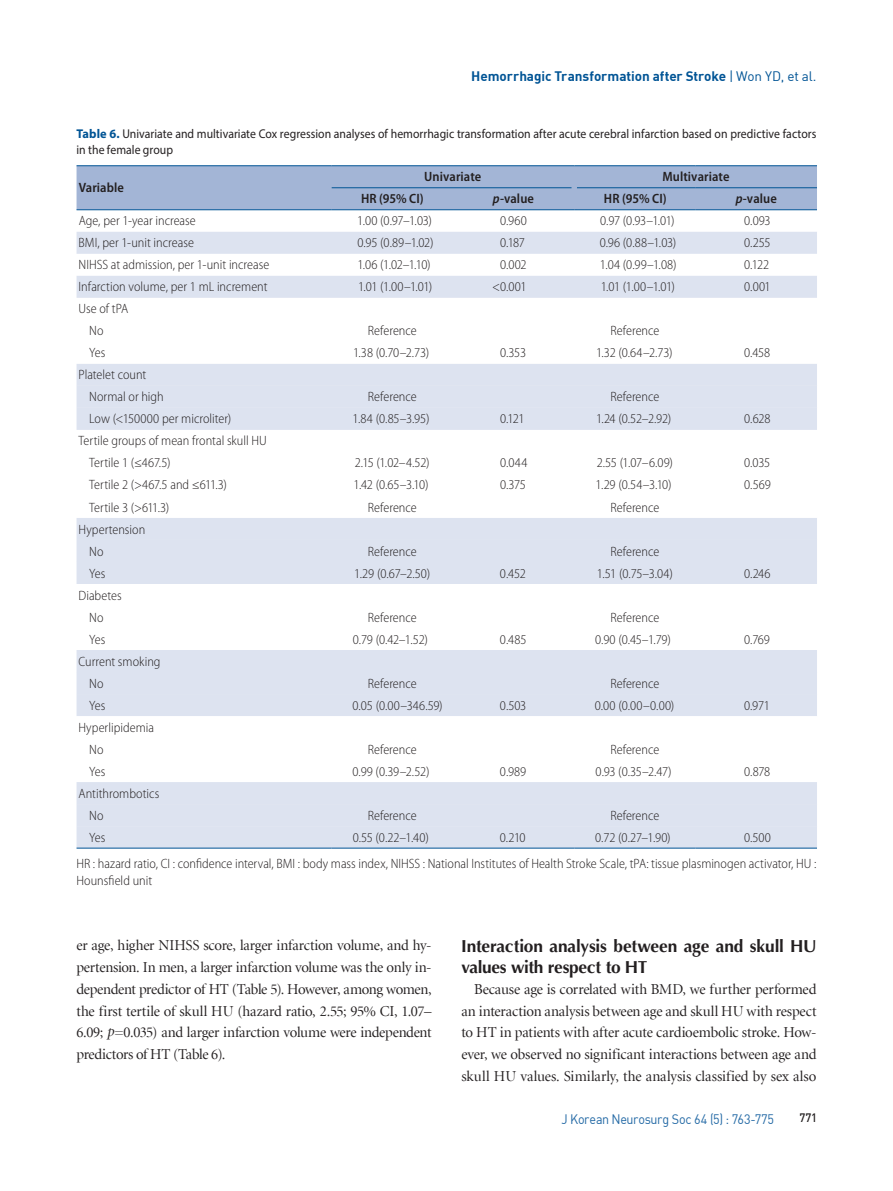
<style>
.page{position:relative;width:893px;height:1191px;background:#fff}
.page>*{position:absolute;margin:0;border:0;box-sizing:border-box;transform-origin:0 0}
.t1{font:700 17.25px/21.8px "Optima";letter-spacing:-.01em;color:#231f20}
.t2{font:15px/21.8px "Minion LT Display";letter-spacing:-.01em;color:#231f20;text-align:justify}
.t3{font:300 semi-condensed 13.5px/22px "Myriad Pro";color:#231f20}
.t4{font:600 semi-condensed 13.5px "Myriad Pro";letter-spacing:.005em;color:#231f20}
.t5{font:700 13.5px "DIN";letter-spacing:-.005em;color:#005495}
.t6{font:13.5px "DIN";letter-spacing:-.02em;color:#2369a5;scale:.93 1}
.t7{font:12.75px/16.5px "Myriad Pro";color:#231f20;scale:.92 1}
.t8{font:12px "Dinmed";color:#231f20;scale:.93 1}
.s1{font-weight:400}
.s2{font-weight:700;color:#005495}
.s3{font-style:italic}
.s4{font-family:"Minion LT";font-style:italic}
</style>
<div class="page">
<div style="left:77px;top:166px;width:740px;height:43px;background:#a3b5d6"></div>
<svg style="left:77px;top:232px;width:740px;height:66px;fill:#dde3f0"></svg>
<div style="left:77px;top:364px;width:740px;height:22px;background:#dde3f0"></div>
<svg style="left:77px;top:386px;width:740px;height:461px;fill:#dde3f0"></svg>
<hr style="left:577px;top:187px;width:119px;height:1px;background:#005495">
<hr style="left:696px;top:187px;width:121px;height:1px;background:#005495">
<hr style="left:332px;top:187px;width:121px;height:1px;background:#005495">
<hr style="left:453px;top:187px;width:119px;height:1px;background:#005495">
<hr style="left:77px;top:847px;width:255px;height:1px;background:#005495">
<hr style="left:332px;top:847px;width:121px;height:1px;background:#005495">
<hr style="left:453px;top:847px;width:121px;height:1px;background:#005495">
<hr style="left:574px;top:847px;width:122px;height:1px;background:#005495">
<hr style="left:696px;top:847px;width:121px;height:1px;background:#005495">
<div style="left:572px;top:166px;width:5px;height:22px;background:#a3b5d6"></div>
<div style="left:572px;top:188px;width:5px;height:21px;background:#a3b5d6"></div>
<hr style="left:77px;top:165px;width:255px;height:1px;background:#005495">
<hr style="left:77px;top:209px;width:255px;height:1px;background:#005495">
<hr style="left:332px;top:165px;width:121px;height:1px;background:#005495">
<hr style="left:453px;top:165px;width:121px;height:1px;background:#005495">
<hr style="left:574px;top:165px;width:122px;height:1px;background:#005495">
<hr style="left:696px;top:165px;width:121px;height:1px;background:#005495">
<hr style="left:332px;top:209px;width:121px;height:1px;background:#005495">
<hr style="left:453px;top:209px;width:121px;height:1px;background:#005495">
<hr style="left:574px;top:209px;width:122px;height:1px;background:#005495">
<hr style="left:696px;top:209px;width:121px;height:1px;background:#005495">
<p class="t5" style="left:471px;top:68px;width:347px">Hemorrhagic Transformation after Stroke <span class="s1">| Won YD, et al.</span></p>
<p class="t7" style="left:77px;top:125px;width:806px"><span class="s2">Table 6.</span> Univariate and multivariate Cox regression analyses of hemorrhagic transformation after acute cerebral infarction based on predictive factors in the female group</p>
<p class="t4" style="left:79px;top:179px;width:47px">Variable</p>
<p class="t4" style="left:424px;top:168px;width:59px">Univariate</p>
<p class="t4" style="left:662px;top:168px;width:69px">Multivariate</p>
<p class="t4" style="left:361px;top:190px;width:64px">HR (95% CI)</p>
<p class="t4" style="left:493px;top:190px;width:43px"><span class="s3">p</span>-value</p>
<p class="t4" style="left:604px;top:190px;width:64px">HR (95% CI)</p>
<p class="t4" style="left:736px;top:190px;width:43px"><span class="s3">p</span>-value</p>
<p class="t3" style="left:79px;top:210px;width:119px">Age, per 1-year increase</p>
<p class="t3" style="left:357px;top:210px;width:76px">1.00 (0.97–1.03)</p>
<p class="t3" style="left:500px;top:210px;width:28px">0.960</p>
<p class="t3" style="left:600px;top:210px;width:76px">0.97 (0.93–1.01)</p>
<p class="t3" style="left:744px;top:210px;width:28px">0.093</p>
<p class="t3" style="left:79px;top:232px;width:117px">BMI, per 1-unit increase</p>
<p class="t3" style="left:357px;top:232px;width:78px">0.95 (0.89–1.02)</p>
<p class="t3" style="left:500px;top:232px;width:26px">0.187</p>
<p class="t3" style="left:600px;top:232px;width:78px">0.96 (0.88–1.03)</p>
<p class="t3" style="left:744px;top:232px;width:28px">0.255</p>
<p class="t3" style="left:79px;top:254px;width:192px">NIHSS at admission, per 1-unit increase</p>
<p class="t3" style="left:357px;top:254px;width:75px">1.06 (1.02–1.10)</p>
<p class="t3" style="left:500px;top:254px;width:28px">0.002</p>
<p class="t3" style="left:600px;top:254px;width:78px">1.04 (0.99–1.08)</p>
<p class="t3" style="left:744px;top:254px;width:27px">0.122</p>
<p class="t3" style="left:79px;top:276px;width:190px">Infarction volume, per 1 mL increment</p>
<p class="t3" style="left:358px;top:276px;width:76px">1.01 (1.00–1.01)</p>
<p class="t3" style="left:492px;top:276px;width:36px">&lt;0.001</p>
<p class="t3" style="left:601px;top:276px;width:76px">1.01 (1.00–1.01)</p>
<p class="t3" style="left:744px;top:276px;width:28px">0.001</p>
<p class="t3" style="left:89px;top:298px;width:41px;text-indent:-11px">Use of tPA<br>No</p>
<p class="t3" style="left:368px;top:320px;width:50px">Reference</p>
<p class="t3" style="left:611px;top:320px;width:50px">Reference</p>
<p class="t3" style="left:89px;top:342px;width:18px">Yes</p>
<p class="t3" style="left:353px;top:342px;width:78px">1.38 (0.70–2.73)</p>
<p class="t3" style="left:500px;top:342px;width:28px">0.353</p>
<p class="t3" style="left:596px;top:342px;width:78px">1.32 (0.64–2.73)</p>
<p class="t3" style="left:744px;top:342px;width:28px">0.458</p>
<p class="t3" style="left:89px;top:364px;width:76px;text-indent:-11px">Platelet count<br>Normal or high</p>
<p class="t3" style="left:368px;top:386px;width:50px">Reference</p>
<p class="t3" style="left:610px;top:386px;width:50px">Reference</p>
<p class="t3" style="left:89px;top:408px;width:144px">Low (&lt;150000 per microliter)</p>
<p class="t3" style="left:353px;top:408px;width:79px">1.84 (0.85–3.95)</p>
<p class="t3" style="left:500px;top:408px;width:26px">0.121</p>
<p class="t3" style="left:596px;top:408px;width:77px">1.24 (0.52–2.92)</p>
<p class="t3" style="left:744px;top:408px;width:28px">0.628</p>
<p class="t3" style="left:89px;top:430px;width:179px;text-indent:-11px">Tertile groups of mean frontal skull HU<br>Tertile 1 (≤467.5)</p>
<p class="t3" style="left:355px;top:452px;width:76px">2.15 (1.02–4.52)</p>
<p class="t3" style="left:500px;top:452px;width:29px">0.044</p>
<p class="t3" style="left:597px;top:452px;width:78px">2.55 (1.07–6.09)</p>
<p class="t3" style="left:744px;top:452px;width:28px">0.035</p>
<p class="t3" style="left:89px;top:474px;width:139px">Tertile 2 (&gt;467.5 and ≤611.3)</p>
<p class="t3" style="left:354px;top:474px;width:76px">1.42 (0.65–3.10)</p>
<p class="t3" style="left:500px;top:474px;width:27px">0.375</p>
<p class="t3" style="left:596px;top:474px;width:78px">1.29 (0.54–3.10)</p>
<p class="t3" style="left:744px;top:474px;width:28px">0.569</p>
<p class="t3" style="left:89px;top:496px;width:82px">Tertile 3 (&gt;611.3)</p>
<p class="t3" style="left:368px;top:496px;width:50px">Reference</p>
<p class="t3" style="left:610px;top:496px;width:50px">Reference</p>
<p class="t3" style="left:89px;top:518px;width:58px;text-indent:-11px">Hypertension<br>No</p>
<p class="t3" style="left:368px;top:540px;width:50px">Reference</p>
<p class="t3" style="left:610px;top:540px;width:50px">Reference</p>
<p class="t3" style="left:89px;top:562px;width:18px">Yes</p>
<p class="t3" style="left:354px;top:562px;width:77px">1.29 (0.67–2.50)</p>
<p class="t3" style="left:500px;top:562px;width:27px">0.452</p>
<p class="t3" style="left:597px;top:562px;width:78px">1.51 (0.75–3.04)</p>
<p class="t3" style="left:744px;top:562px;width:28px">0.246</p>
<p class="t3" style="left:79px;top:584px;width:45px;text-align:center">Diabetes<br>No</p>
<p class="t3" style="left:368px;top:606px;width:50px">Reference</p>
<p class="t3" style="left:610px;top:606px;width:50px">Reference</p>
<p class="t3" style="left:89px;top:628px;width:18px">Yes</p>
<p class="t3" style="left:353px;top:628px;width:77px">0.79 (0.42–1.52)</p>
<p class="t3" style="left:500px;top:628px;width:28px">0.485</p>
<p class="t3" style="left:595px;top:628px;width:77px">0.90 (0.45–1.79)</p>
<p class="t3" style="left:744px;top:628px;width:27px">0.769</p>
<p class="t3" style="left:89px;top:650px;width:73px;text-indent:-11px">Current smoking<br>No</p>
<p class="t3" style="left:368px;top:672px;width:50px">Reference</p>
<p class="t3" style="left:610px;top:672px;width:50px">Reference</p>
<p class="t3" style="left:89px;top:694px;width:18px">Yes</p>
<p class="t3" style="left:352px;top:694px;width:92px">0.05 (0.00–346.59)</p>
<p class="t3" style="left:500px;top:694px;width:28px">0.503</p>
<p class="t3" style="left:595px;top:694px;width:81px">0.00 (0.00–0.00)</p>
<p class="t3" style="left:744px;top:694px;width:27px">0.971</p>
<p class="t3" style="left:89px;top:716px;width:66px;text-indent:-11px">Hyperlipidemia<br>No</p>
<p class="t3" style="left:368px;top:738px;width:50px">Reference</p>
<p class="t3" style="left:610px;top:738px;width:50px">Reference</p>
<p class="t3" style="left:89px;top:760px;width:18px">Yes</p>
<p class="t3" style="left:352px;top:760px;width:78px">0.99 (0.39–2.52)</p>
<p class="t3" style="left:500px;top:760px;width:28px">0.989</p>
<p class="t3" style="left:596px;top:760px;width:78px">0.93 (0.35–2.47)</p>
<p class="t3" style="left:744px;top:760px;width:28px">0.878</p>
<p class="t3" style="left:89px;top:782px;width:72px;text-indent:-11px">Antithrombotics<br>No</p>
<p class="t3" style="left:368px;top:804px;width:50px">Reference</p>
<p class="t3" style="left:610px;top:804px;width:50px">Reference</p>
<p class="t3" style="left:89px;top:826px;width:18px">Yes</p>
<p class="t3" style="left:353px;top:826px;width:78px">0.55 (0.22–1.40)</p>
<p class="t3" style="left:500px;top:826px;width:27px">0.210</p>
<p class="t3" style="left:595px;top:826px;width:77px">0.72 (0.27–1.90)</p>
<p class="t3" style="left:76px;top:823px;width:742px;line-height:26.7px;text-indent:668px">0.500<br>HR : hazard ratio, CI : confidence interval, BMI : body mass index, NIHSS : National Institutes of Health Stroke Scale, tPA: tissue plasminogen activator, HU :</p>
<p class="t3" style="left:76px;top:869px;width:77px">Hounsfield unit</p>
<p class="t2" style="left:76px;top:935px;width:357px">er age, higher NIHSS score, larger infarction volume, and hy&shy;pertension. In men, a larger infarction volume was the only in&shy;dependent predictor of HT (Table 5). However, among women, the first tertile of skull HU (hazard ratio, 2.55; 95% CI, 1.07– 6.09; <span class="s4">p</span>=0.035) and larger infarction volume were independent predictors of HT (Table 6).</p>
<p class="t1" style="left:461px;top:935px;width:357px">Interaction analysis between age and skull HU values with respect to HT</p>
<p class="t2" style="left:461px;top:978px;width:357px;text-indent:13px">Because age is correlated with BMD, we further performed an interaction analysis between age and skull HU with respect to HT in patients with after acute cardioembolic stroke. How&shy;ever, we observed no significant interactions between age and skull HU values. Similarly, the analysis classified by sex also</p>
<p class="t6" style="left:561px;top:1110px;width:230px">J Korean Neurosurg Soc 64 (5) : 763-775</p>
<p class="t8" style="left:799px;top:1109px;width:20px">771</p>
</div>
